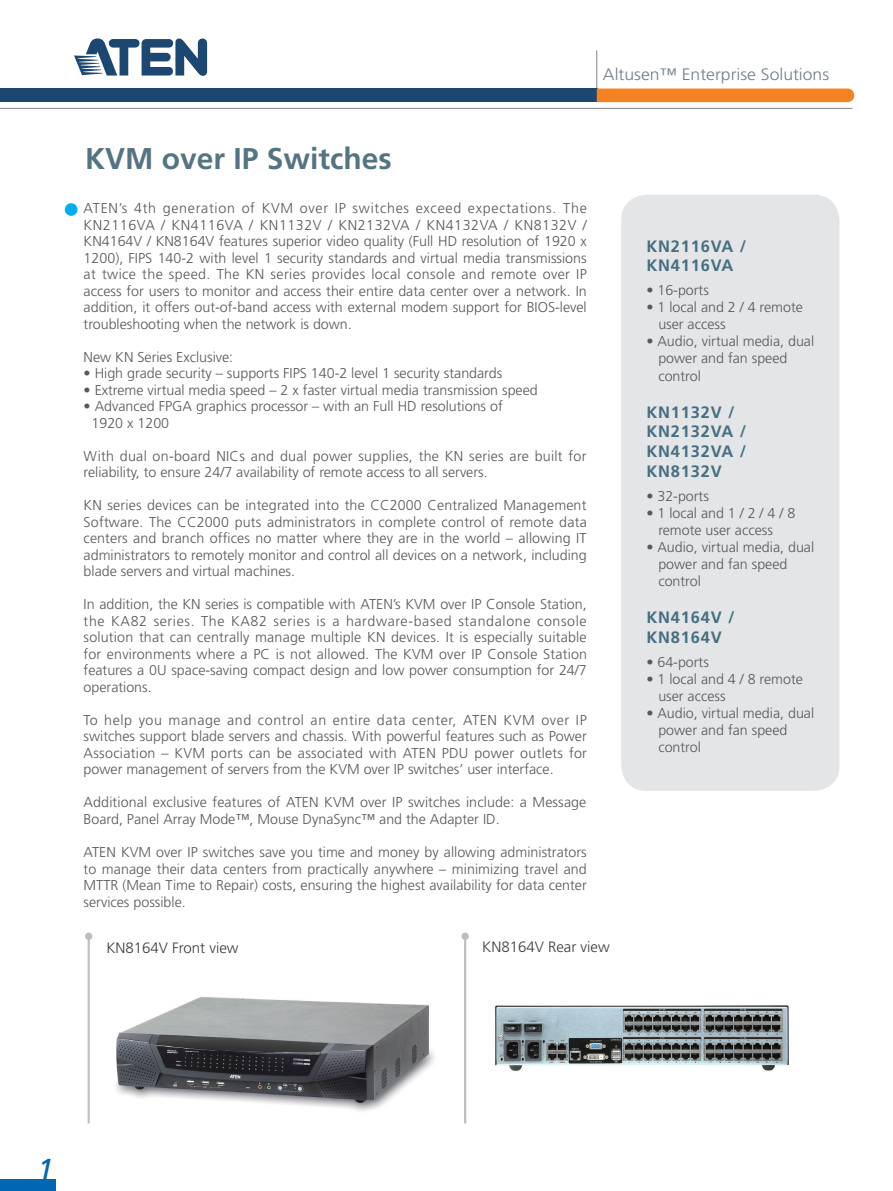
<style>
.page{position:relative;width:893px;height:1191px;background:#fff}
.page>*{position:absolute;margin:0;border:0;box-sizing:border-box;transform-origin:0 0}
.t1{font:italic 30.3px "Frutiger";color:#0166b3}
.t2{font:700 30px "Frutiger";color:#557482}
.t3{font:700 16.5px/19.8px "Frutiger";letter-spacing:.05em;color:#456f82}
.t4{font:300 16.5px "Frutiger";color:#707e88;scale:1.06 1}
.t5{font:300 15px "Frutiger";color:#3e3e3f}
.t6{font:300 14.25px/16.5px "Frutiger";color:#57585a}
</style>
<div class="page">
<div style="left:0;top:1179px;width:55px;height:12px;background:#0166b3"></div>
<hr style="left:596px;top:50px;width:1px;height:39px;background:#808285">
<div style="left:0;top:89px;width:597px;height:13px;background:#1c4771"></div>
<hr style="left:0;top:108px;width:852px;height:1px;background:#808285">
<div style="left:597px;top:89px;width:257px;height:13px;background:#f58220"></div>
<svg style="left:74px;top:38px;width:133px;height:38px"></svg>
<div style="left:621px;top:195px;width:218px;height:596px;background:#e4e5e7;border-radius:26px"></div>
<div style="left:65px;top:203px;width:12px;height:13px;background:#00aeef;border-radius:50%"></div>
<div style="left:461px;top:932px;width:8px;height:8px;background:#bcbdc0;border-radius:50%"></div>
<hr style="left:464px;top:935px;width:2px;height:188px;background:#bcbdc0">
<div style="left:85px;top:932px;width:7px;height:8px;background:#bcbdc0;border-radius:50%"></div>
<hr style="left:88px;top:935px;width:2px;height:188px;background:#bcbdc0">
<img style="left:494px;top:1005px;width:295px;height:66px">
<img style="left:115px;top:996px;width:320px;height:115px">
<p class="t4" style="left:603px;top:65px;width:215px">Altusen™ Enterprise Solutions</p>
<h2 class="t2" style="left:85px;top:141px;width:308px">KVM over IP Switches</h2>
<p class="t6" style="left:84px;top:200px;width:505px;text-align:justify">ATEN’s 4th generation of KVM over IP switches exceed expectations. The KN2116VA / KN4116VA / KN1132V / KN2132VA / KN4132VA / KN8132V / KN4164V / KN8164V features superior video quality (Full HD resolution of 1920 x 1200), FIPS 140-2 with level 1 security standards and virtual media transmissions at twice the speed. The KN series provides local console and remote over IP access for users to monitor and access their entire data center over a network. In addition, it offers out-of-band access with external modem support for BIOS-level troubleshooting when the network is down.</p>
<p class="t6" style="left:84px;top:348px;width:151px">New KN Series Exclusive:</p>
<p class="t6" style="left:84px;top:365px;width:420px">• High grade security – supports FIPS 140-2 level 1 security standards</p>
<p class="t6" style="left:84px;top:381px;width:456px">• Extreme virtual media speed – 2 x faster virtual media transmission speed</p>
<p class="t6" style="left:92px;top:398px;width:413px;text-indent:-8px">• Advanced FPGA graphics processor – with an Full HD resolutions of<br>1920 x 1200</p>
<p class="t6" style="left:84px;top:447px;width:504px">With dual on-board NICs and dual power supplies, the KN series are built for reliability, to ensure 24/7 availability of remote access to all servers.</p>
<p class="t6" style="left:84px;top:497px;width:505px;text-align:justify">KN series devices can be integrated into the CC2000 Centralized Management Software. The CC2000 puts administrators in complete control of remote data centers and branch offices no matter where they are in the world – allowing IT administrators to remotely monitor and control all devices on a network, including blade servers and virtual machines.</p>
<p class="t6" style="left:84px;top:596px;width:505px;text-align:justify">In addition, the KN series is compatible with ATEN’s KVM over IP Console Station, the KA82 series. The KA82 series is a hardware-based standalone console solution that can centrally manage multiple KN devices. It is especially suitable for environments where a PC is not allowed. The KVM over IP Console Station features a 0U space-saving compact design and low power consumption for 24/7 operations.</p>
<p class="t6" style="left:84px;top:711px;width:505px;text-align:justify">To help you manage and control an entire data center, ATEN KVM over IP switches support blade servers and chassis. With powerful features such as Power Association – KVM ports can be associated with ATEN PDU power outlets for power management of servers from the KVM over IP switches’ user interface.</p>
<p class="t6" style="left:84px;top:794px;width:504px">Additional exclusive features of ATEN KVM over IP switches include: a Message<br>Board, Panel Array Mode™, Mouse DynaSync™ and the Adapter ID.</p>
<p class="t6" style="left:84px;top:843px;width:505px;text-align:justify">ATEN KVM over IP switches save you time and money by allowing administrators to manage their data centers from practically anywhere – minimizing travel and MTTR (Mean Time to Repair) costs, ensuring the highest availability for data center services possible.</p>
<p class="t3" style="left:646px;top:236px;width:101px">KN2116VA /<br>KN4116VA</p>
<p class="t6" style="left:646px;top:282px;width:64px">• 16-ports</p>
<p class="t6" style="left:658px;top:299px;width:146px;line-height:17.1px;text-indent:-12px">• 1 local and 2 / 4 remote user access</p>
<p class="t6" style="left:658px;top:333px;width:157px;line-height:17.1px;text-indent:-12px">• Audio, virtual media, dual power and fan speed control</p>
<p class="t3" style="left:646px;top:402px;width:101px">KN1132V /<br>KN2132VA /<br>KN4132VA /<br>KN8132V</p>
<p class="t6" style="left:646px;top:487px;width:64px">• 32-ports</p>
<p class="t6" style="left:658px;top:504px;width:138px;line-height:17.1px;text-indent:-12px">• 1 local and 1 / 2 / 4 / 8 remote user access</p>
<p class="t6" style="left:658px;top:538px;width:157px;line-height:17.1px;text-indent:-12px">• Audio, virtual media, dual power and fan speed control</p>
<p class="t3" style="left:646px;top:607px;width:90px">KN4164V /<br>KN8164V</p>
<p class="t6" style="left:646px;top:653px;width:64px">• 64-ports</p>
<p class="t6" style="left:658px;top:670px;width:146px;line-height:17.1px;text-indent:-12px">• 1 local and 4 / 8 remote user access</p>
<p class="t6" style="left:658px;top:704px;width:157px;line-height:17.1px;text-indent:-12px">• Audio, virtual media, dual power and fan speed control</p>
<p class="t5" style="left:106px;top:939px;width:134px">KN8164V Front view</p>
<p class="t5" style="left:482px;top:938px;width:129px">KN8164V Rear view</p>
<h1 class="t1" style="left:38px;top:1152px;width:18px">1</h1>
</div>
